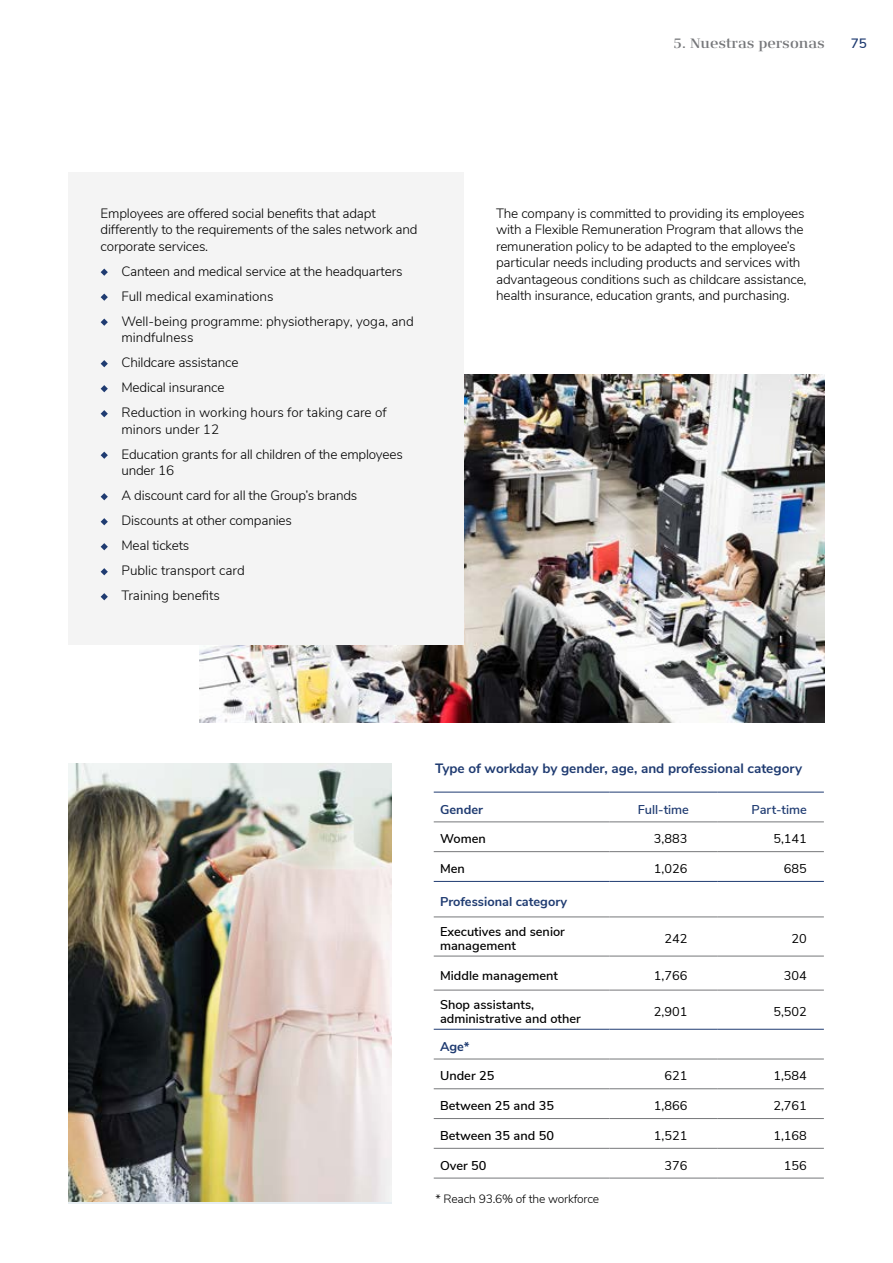
<style>
.page{position:relative;width:893px;height:1263px;background:#fff}
.page>*{position:absolute;margin:0;border:0;box-sizing:border-box;transform-origin:0 0}
.t1{font:300 13.5px/25px "Nunito Sans";letter-spacing:-.015em;color:#000}
.t2{font:700 13.5px "Nunito Sans";color:#1f3b71}
.t3{font:600 13.5px "Signa Serif Pro";color:#76777a}
.t4{font:600 13.5px "Nunito Sans";color:#1f3b71}
.t5{font:600 12.75px/13.5px "Nunito Sans";color:#000}
.t6{font:12.75px "Nunito Sans";color:#000}
.t7{font:700 12.75px "Nunito Sans";color:#1f3b71}
.t8{font:600 12.75px "Nunito Sans";color:#1f3b71}
.t9{font:300 12px "Nunito Sans";letter-spacing:-.015em;color:#000}
</style>
<div class="page">
<img style="left:200px;top:374px;width:625px;height:349px">
<hr style="left:609px;top:822px;width:108px;height:1px;background:#76777a">
<hr style="left:717px;top:822px;width:107px;height:1px;background:#76777a">
<hr style="left:434px;top:851px;width:175px;height:1px;background:#76777a">
<hr style="left:609px;top:851px;width:108px;height:1px;background:#76777a">
<hr style="left:717px;top:851px;width:107px;height:1px;background:#76777a">
<hr style="left:434px;top:917px;width:175px;height:1px;background:#76777a">
<hr style="left:609px;top:917px;width:108px;height:1px;background:#76777a">
<hr style="left:717px;top:917px;width:107px;height:1px;background:#76777a">
<hr style="left:434px;top:956px;width:175px;height:1px;background:#76777a">
<hr style="left:609px;top:956px;width:108px;height:1px;background:#76777a">
<hr style="left:717px;top:956px;width:107px;height:1px;background:#76777a">
<hr style="left:434px;top:990px;width:175px;height:1px;background:#76777a">
<hr style="left:609px;top:990px;width:108px;height:1px;background:#76777a">
<hr style="left:717px;top:990px;width:107px;height:1px;background:#76777a">
<hr style="left:609px;top:1059px;width:108px;height:1px;background:#76777a">
<hr style="left:717px;top:1059px;width:107px;height:1px;background:#76777a">
<hr style="left:434px;top:1088px;width:175px;height:1px;background:#76777a">
<hr style="left:609px;top:1088px;width:108px;height:1px;background:#76777a">
<hr style="left:717px;top:1088px;width:107px;height:1px;background:#76777a">
<hr style="left:609px;top:1118px;width:108px;height:1px;background:#76777a">
<hr style="left:717px;top:1118px;width:107px;height:1px;background:#76777a">
<hr style="left:434px;top:822px;width:175px;height:1px;background:#76777a">
<hr style="left:434px;top:1059px;width:175px;height:1px;background:#76777a">
<hr style="left:434px;top:1118px;width:175px;height:1px;background:#76777a">
<hr style="left:434px;top:792px;width:175px;height:1px;background:#1f3b71">
<hr style="left:609px;top:792px;width:108px;height:1px;background:#1f3b71">
<hr style="left:717px;top:792px;width:107px;height:1px;background:#1f3b71">
<hr style="left:434px;top:1029px;width:175px;height:1px;background:#1f3b71">
<hr style="left:609px;top:1029px;width:108px;height:1px;background:#1f3b71">
<hr style="left:717px;top:1029px;width:107px;height:1px;background:#1f3b71">
<hr style="left:434px;top:881px;width:175px;height:1px;background:#1f3b71">
<hr style="left:609px;top:881px;width:108px;height:1px;background:#1f3b71">
<hr style="left:717px;top:881px;width:107px;height:1px;background:#1f3b71">
<hr style="left:434px;top:1148px;width:175px;height:1px;background:#76777a">
<hr style="left:609px;top:1148px;width:108px;height:1px;background:#76777a">
<hr style="left:717px;top:1148px;width:107px;height:1px;background:#76777a">
<hr style="left:434px;top:1178px;width:175px;height:1px;background:#76777a">
<hr style="left:609px;top:1178px;width:108px;height:1px;background:#76777a">
<hr style="left:717px;top:1178px;width:107px;height:1px;background:#76777a">
<div style="left:68px;top:172px;width:395px;height:472px;background:#f4f4f4"></div>
<svg style="left:101px;top:269px;width:7px;height:7px"></svg>
<svg style="left:101px;top:294px;width:7px;height:7px"></svg>
<svg style="left:101px;top:319px;width:7px;height:7px"></svg>
<svg style="left:101px;top:360px;width:7px;height:7px"></svg>
<svg style="left:101px;top:385px;width:7px;height:7px"></svg>
<svg style="left:101px;top:410px;width:7px;height:7px"></svg>
<svg style="left:101px;top:452px;width:7px;height:7px"></svg>
<svg style="left:101px;top:493px;width:7px;height:7px"></svg>
<svg style="left:101px;top:518px;width:7px;height:7px"></svg>
<svg style="left:101px;top:543px;width:7px;height:7px"></svg>
<svg style="left:101px;top:568px;width:7px;height:7px"></svg>
<svg style="left:101px;top:593px;width:7px;height:7px"></svg>
<img style="left:68px;top:763px;width:323px;height:438px">
<p class="t1" style="left:101px;top:204px;width:318px;line-height:16.5px">Employees are offered social benefits that adapt differently to the requirements of the sales network and corporate services.</p>
<p class="t1" style="left:121px;top:258px;width:294px">Canteen and medical service at the headquarters<br>Full medical examinations<br>Well-being programme: physiotherapy, yoga, and</p>
<p class="t1" style="left:121px;top:324px;width:267px">mindfulness<br>Childcare assistance<br>Medical insurance<br>Reduction in working hours for taking care of</p>
<p class="t1" style="left:121px;top:416px;width:283px">minors under 12<br>Education grants for all children of the employees</p>
<p class="t1" style="left:121px;top:457px;width:237px">under 16<br>A discount card for all the Group’s brands<br>Discounts at other companies<br>Meal tickets<br>Public transport card<br>Training benefits</p>
<p class="t3" style="left:673px;top:34px;width:153px">5. Nuestras personas</p>
<p class="t4" style="left:851px;top:34px;width:18px">75</p>
<p class="t1" style="left:496px;top:204px;width:312px;line-height:16.5px">The company is committed to providing its employees with a Flexible Remuneration Program that allows the remuneration policy to be adapted to the employee’s particular needs including products and services with advantageous conditions such as childcare assistance, health insurance, education grants, and purchasing.</p>
<p class="t2" style="left:435px;top:758px;width:368px">Type of workday by gender, age, and professional category</p>
<p class="t7" style="left:440px;top:800px;width:44px">Gender</p>
<p class="t8" style="left:638px;top:800px;width:53px">Full-time</p>
<p class="t8" style="left:752px;top:800px;width:57px">Part-time</p>
<p class="t5" style="left:440px;top:831px;width:47px">Women</p>
<p class="t6" style="left:654px;top:829px;width:35px">3,883</p>
<p class="t6" style="left:773px;top:829px;width:35px">5,141</p>
<p class="t5" style="left:440px;top:861px;width:26px">Men</p>
<p class="t6" style="left:654px;top:859px;width:35px">1,026</p>
<p class="t6" style="left:784px;top:859px;width:24px">685</p>
<p class="t7" style="left:440px;top:892px;width:129px">Professional category</p>
<p class="t5" style="left:440px;top:924px;width:126px">Executives and senior management</p>
<p class="t6" style="left:664px;top:929px;width:24px">242</p>
<p class="t6" style="left:792px;top:929px;width:17px">20</p>
<p class="t5" style="left:440px;top:967px;width:119px">Middle management</p>
<p class="t6" style="left:654px;top:966px;width:35px">1,766</p>
<p class="t6" style="left:784px;top:966px;width:24px">304</p>
<p class="t5" style="left:440px;top:997px;width:142px">Shop assistants, administrative and other</p>
<p class="t6" style="left:654px;top:1002px;width:35px">2,901</p>
<p class="t6" style="left:773px;top:1002px;width:35px">5,502</p>
<p class="t7" style="left:440px;top:1037px;width:31px">Age*</p>
<p class="t5" style="left:440px;top:1068px;width:56px">Under 25</p>
<p class="t6" style="left:664px;top:1066px;width:24px">621</p>
<p class="t6" style="left:773px;top:1066px;width:35px">1,584</p>
<p class="t5" style="left:440px;top:1098px;width:115px">Between 25 and 35</p>
<p class="t6" style="left:654px;top:1096px;width:35px">1,866</p>
<p class="t6" style="left:773px;top:1096px;width:35px">2,761</p>
<p class="t5" style="left:440px;top:1128px;width:115px">Between 35 and 50</p>
<p class="t6" style="left:654px;top:1126px;width:35px">1,521</p>
<p class="t6" style="left:773px;top:1126px;width:35px">1,168</p>
<p class="t5" style="left:440px;top:1158px;width:48px">Over 50</p>
<p class="t6" style="left:664px;top:1156px;width:24px">376</p>
<p class="t6" style="left:784px;top:1156px;width:24px">156</p>
<p class="t9" style="left:435px;top:1190px;width:165px">* Reach 93.6% of the workforce</p>
</div>
